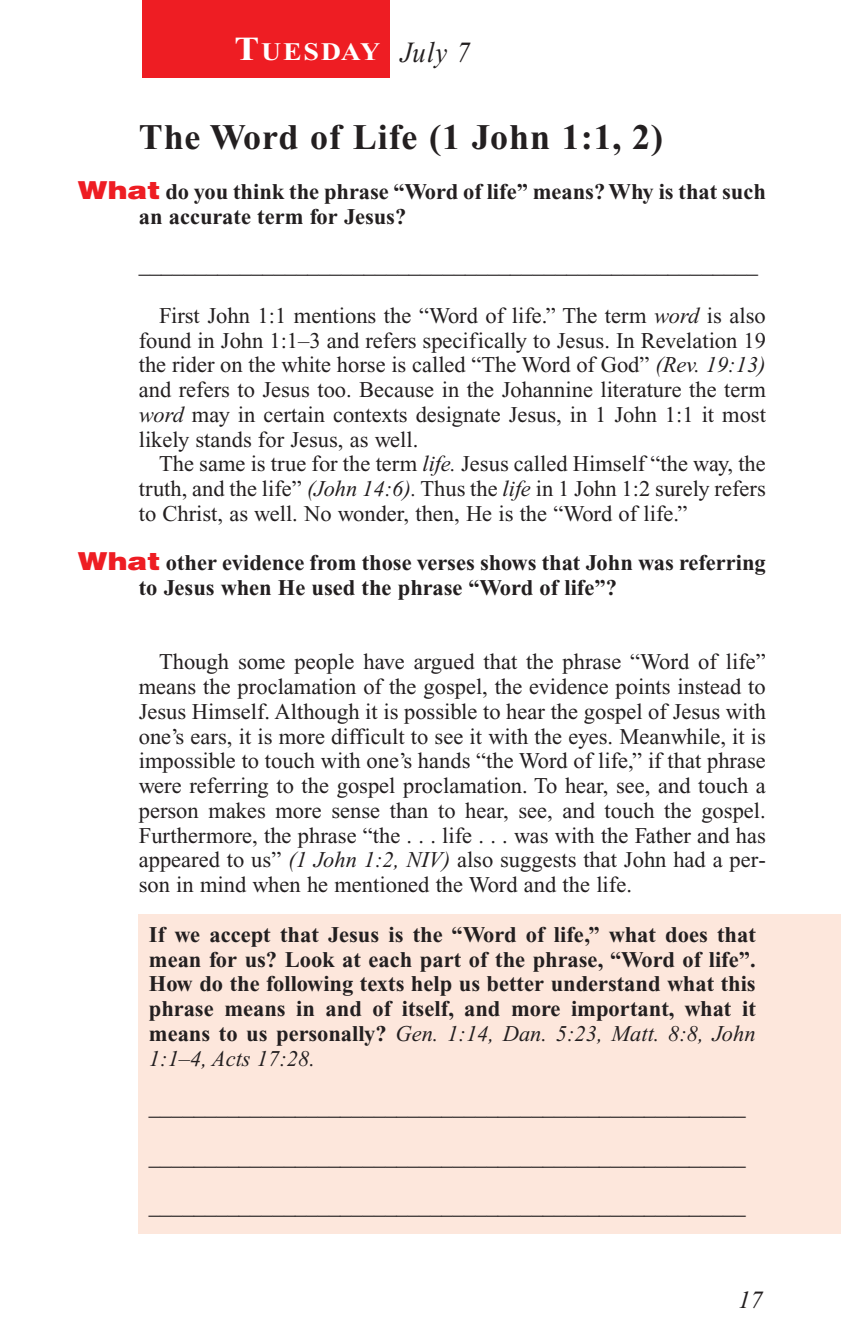
<style>
.page{position:relative;width:841px;height:1337px;background:#fff}
.page>*{position:absolute;margin:0;border:0;box-sizing:border-box;transform-origin:0 0}
.t1{font:700 36px "Times New Roman";letter-spacing:.025em;color:#231f20}
.t2{font:italic 29.25px "Times New Roman";color:#231f20;scale:.9 1}
.t3{font:700 25.2px "Times New Roman";letter-spacing:.065em;color:#fff;scale:1.1 1}
.t4{font:italic 24.75px "Times New Roman";color:#231f20}
.t5{font:22.5px/24.8px "Times New Roman";color:#231f20;text-align:justify}
.t6{font:700 22.5px/24.8px "Times New Roman";color:#231f20}
.s1{font-size:33.75px}
.s2{font-family:"Helvetica";font-weight:900;font-size:24.75px;color:#ee1d23}
.s3{font-style:italic}
.s4{font-weight:400;font-style:italic}
</style>
<div class="page">
<div style="left:138px;top:914px;width:702px;height:320px;background:#fde7dc"></div>
<div style="left:142px;top:0;width:247px;height:78px;background:#ee1d23"></div>
<p class="t3" style="left:234px;top:44px;width:134px"><span class="s1">T</span>UESDAY</p>
<h2 class="t2" style="left:400px;top:41px;width:79px">July 7</h2>
<h1 class="t1" style="left:139px;top:126px;width:525px">The Word of Life (1 John 1:1, 2)</h1>
<p class="t6" style="left:139px;top:181px;width:628px;text-indent:-61px"><span class="s2">What</span> do you think the phrase “Word of life” means? Why is that such an accurate term for Jesus?</p>
<p class="t5" style="left:139px;top:255px;width:620px">_______________________________________________________</p>
<p class="t5" style="left:139px;top:305px;width:628px;text-indent:20px">First John 1:1 mentions the “Word of life.” The term <span class="s3">word</span> is also found in John 1:1–3 and refers specifically to Jesus. In Revelation 19 the rider on the white horse is called “The Word of God” <span class="s3">(Rev. 19:13) </span>and refers to Jesus too. Because in the Johannine literature the term <span class="s3">word</span> may in certain contexts designate Jesus, in 1 John 1:1 it most likely stands for Jesus, as well.</p>
<p class="t5" style="left:139px;top:453px;width:628px;text-indent:20px">The same is true for the term <span class="s3">life.</span> Jesus called Himself “the way, the truth, and the life” <span class="s3">(John 14:6).</span> Thus the <span class="s3">life</span> in 1 John 1:2 surely refers to Christ, as well. No wonder, then, He is the “Word of life.”</p>
<p class="t6" style="left:139px;top:553px;width:628px;text-indent:-61px"><span class="s2">What</span> other evidence from those verses shows that John was referring to Jesus when He used the phrase “Word of life”?</p>
<p class="t5" style="left:139px;top:651px;width:628px;text-indent:20px">Though some people have argued that the phrase “Word of life” means the proclamation of the gospel, the evidence points instead to Jesus Himself. Although it is possible to hear the gospel of Jesus with one’s ears, it is more difficult to see it with the eyes. Meanwhile, it is impossible to touch with one’s hands “the Word of life,” if that phrase were referring to the gospel proclamation. To hear, see, and touch a person makes more sense than to hear, see, and touch the gospel.<br>Furthermore, the phrase “the . . . life . . . was with the Father and has appeared to us” <span class="s3">(1 John 1:2, NIV)</span> also suggests that John had a per&shy;son in mind when he mentioned the Word and the life.</p>
<p class="t6" style="left:149px;top:924px;width:608px;text-align:justify">If we accept that Jesus is the “Word of life,” what does that mean for us? Look at each part of the phrase, “Word of life”.<br>How do the following texts help us better understand what this phrase means in and of itself, and more important, what it means to us personally? <span class="s4">Gen. 1:14, Dan. 5:23, Matt. 8:8, John 1:1–4, Acts 17:28.</span></p>
<p class="t6" style="left:149px;top:1097px;width:598px">_____________________________________________________</p>
<p class="t6" style="left:149px;top:1147px;width:598px">_____________________________________________________</p>
<p class="t6" style="left:149px;top:1196px;width:598px">_____________________________________________________</p>
<p class="t4" style="left:738px;top:1290px;width:26px">17</p>
</div>
